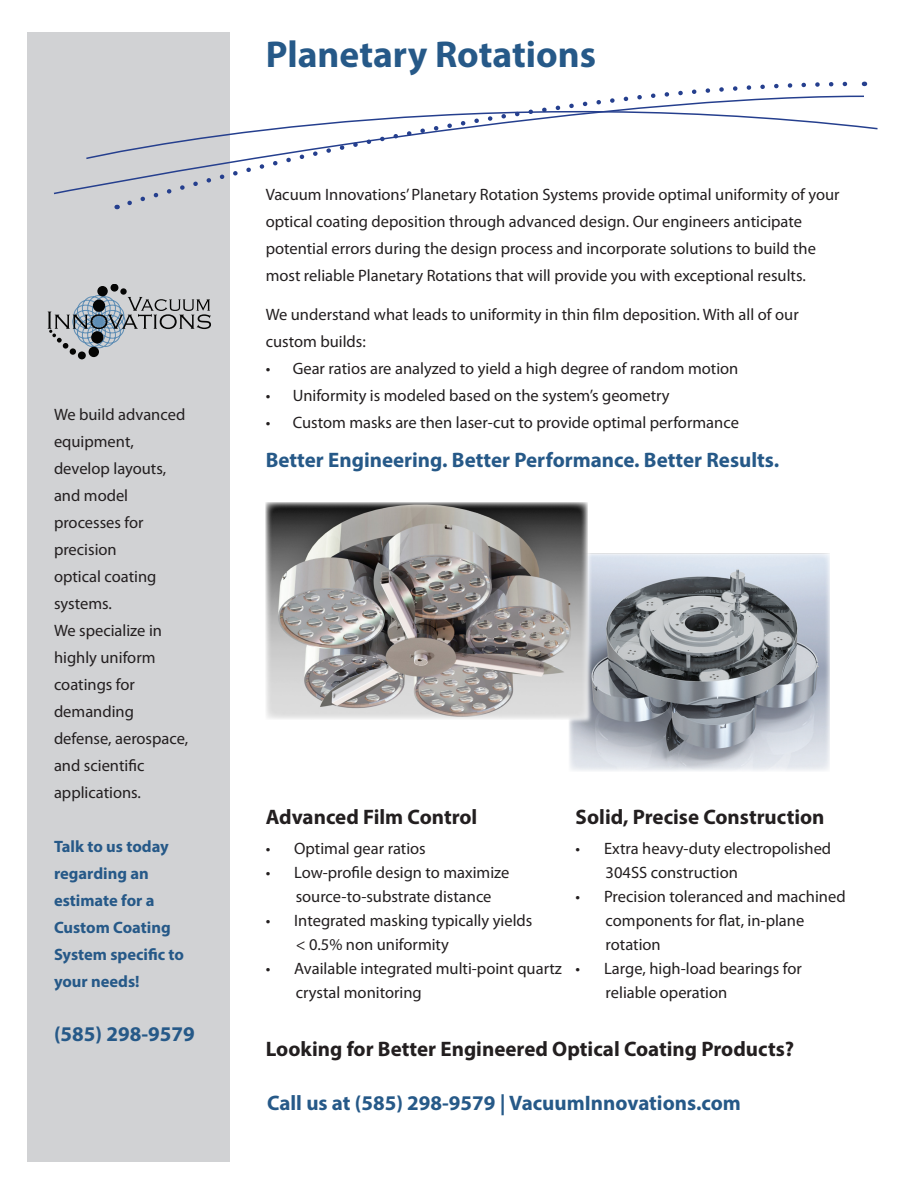
<style>
.page{position:relative;width:918px;height:1188px;background:#fff}
.page>*{position:absolute;margin:0;border:0;box-sizing:border-box;transform-origin:0 0}
.t1{font:700 37.5px "Myriad Pro";color:#265988}
.t2{font:700 21px "Myriad Pro";color:#265988}
.t3{font:700 21px "Myriad Pro";color:#231f20}
.t4{font:16.5px/27px "Myriad Pro";color:#231f20}
.t5{font:700 16.5px/27px "Myriad Pro";color:#265988}
</style>
<div class="page">
<img style="left:569px;top:553px;width:261px;height:218px">
<div style="left:27px;top:32px;width:203px;height:1130px;background:#d1d2d4"></div>
<div style="left:261px;top:497px;width:332px;height:227px;background:#fff;opacity:.85"></div>
<img style="left:266px;top:502px;width:322px;height:217px">
<svg style="left:54px;top:160px;width:237px;height:35px"></svg>
<svg style="left:86px;top:81px;width:792px;height:79px"></svg>
<svg style="left:120px;top:288px;width:7px;height:7px"></svg>
<svg style="left:48px;top:294px;width:163px;height:55px"></svg>
<div style="left:111px;top:284px;width:7px;height:8px;background:#050504;border-radius:50%"></div>
<div style="left:97px;top:286px;width:11px;height:10px;background:#050504;border-radius:50%"></div>
<div style="left:93px;top:300px;width:12px;height:12px;background:#050504;border-radius:50%"></div>
<div style="left:70px;top:348px;width:6px;height:7px;background:#050504;border-radius:50%"></div>
<div style="left:78px;top:351px;width:8px;height:8px;background:#050504;border-radius:50%"></div>
<div style="left:89px;top:347px;width:10px;height:10px;background:#050504;border-radius:50%"></div>
<div style="left:91px;top:331px;width:12px;height:13px;background:#050504;border-radius:50%"></div>
<p class="t4" style="left:54px;top:400px;width:133px">We build advanced equipment, develop layouts,</p>
<p class="t4" style="left:54px;top:481px;width:91px">and model processes for</p>
<p class="t4" style="left:54px;top:535px;width:64px">precision</p>
<p class="t4" style="left:54px;top:562px;width:104px">optical coating</p>
<p class="t4" style="left:54px;top:589px;width:59px">systems.</p>
<p class="t4" style="left:54px;top:616px;width:110px">We specialize in highly uniform coatings for</p>
<p class="t4" style="left:54px;top:697px;width:81px">demanding</p>
<p class="t4" style="left:54px;top:724px;width:136px">defense, aerospace, and scientific applications.</p>
<p class="t5" style="left:54px;top:832px;width:116px">Talk to us today</p>
<p class="t5" style="left:54px;top:859px;width:132px">regarding an estimate for a<br>Custom Coating<br>System specific to your needs!</p>
<p class="t2" style="left:54px;top:1020px;width:142px">(585) 298-9579</p>
<p class="t1" style="left:266px;top:30px;width:332px">Planetary Rotations</p>
<p class="t4" style="left:266px;top:180px;width:575px">Vacuum Innovations’ Planetary Rotation Systems provide optimal uniformity of your optical coating deposition through advanced design. Our engineers anticipate potential errors during the design process and incorporate solutions to build the most reliable Planetary Rotations that will provide you with exceptional results.</p>
<p class="t4" style="left:266px;top:300px;width:535px">We understand what leads to uniformity in thin film deposition. With all of our custom builds:</p>
<p class="t4" style="left:266px;top:354px;width:474px">• Gear ratios are analyzed to yield a high degree of random motion</p>
<p class="t4" style="left:266px;top:381px;width:406px">• Uniformity is modeled based on the system’s geometry</p>
<p class="t4" style="left:266px;top:408px;width:475px">• Custom masks are then laser-cut to provide optimal performance</p>
<p class="t2" style="left:266px;top:446px;width:515px">Better Engineering. Better Performance. Better Results.</p>
<p class="t3" style="left:266px;top:803px;width:213px">Advanced Film Control</p>
<p class="t4" style="left:266px;top:834px;width:162px">• Optimal gear ratios</p>
<p class="t4" style="left:296px;top:860px;width:215px;line-height:24px;text-indent:-30px">• Low-profile design to maximize source-to-substrate distance</p>
<p class="t4" style="left:296px;top:908px;width:238px;line-height:24px;text-indent:-30px">• Integrated masking typically yields &lt; 0.5% non uniformity</p>
<p class="t4" style="left:296px;top:956px;width:268px;line-height:24px;text-indent:-30px">• Available integrated multi-point quartz crystal monitoring</p>
<p class="t3" style="left:576px;top:803px;width:250px">Solid, Precise Construction</p>
<p class="t4" style="left:606px;top:836px;width:227px;line-height:24px;text-indent:-30px">• Extra heavy-duty electropolished<br>304SS construction</p>
<p class="t4" style="left:606px;top:884px;width:242px;line-height:24px;text-indent:-30px">• Precision toleranced and machined components for flat, in-plane rotation</p>
<p class="t4" style="left:606px;top:956px;width:198px;line-height:24px;text-indent:-30px">• Large, high-load bearings for reliable operation</p>
<p class="t3" style="left:266px;top:1036px;width:530px">Looking for Better Engineered Optical Coating Products?</p>
<p class="t2" style="left:267px;top:1090px;width:475px">Call us at (585) 298-9579 | VacuumInnovations.com</p>
</div>
